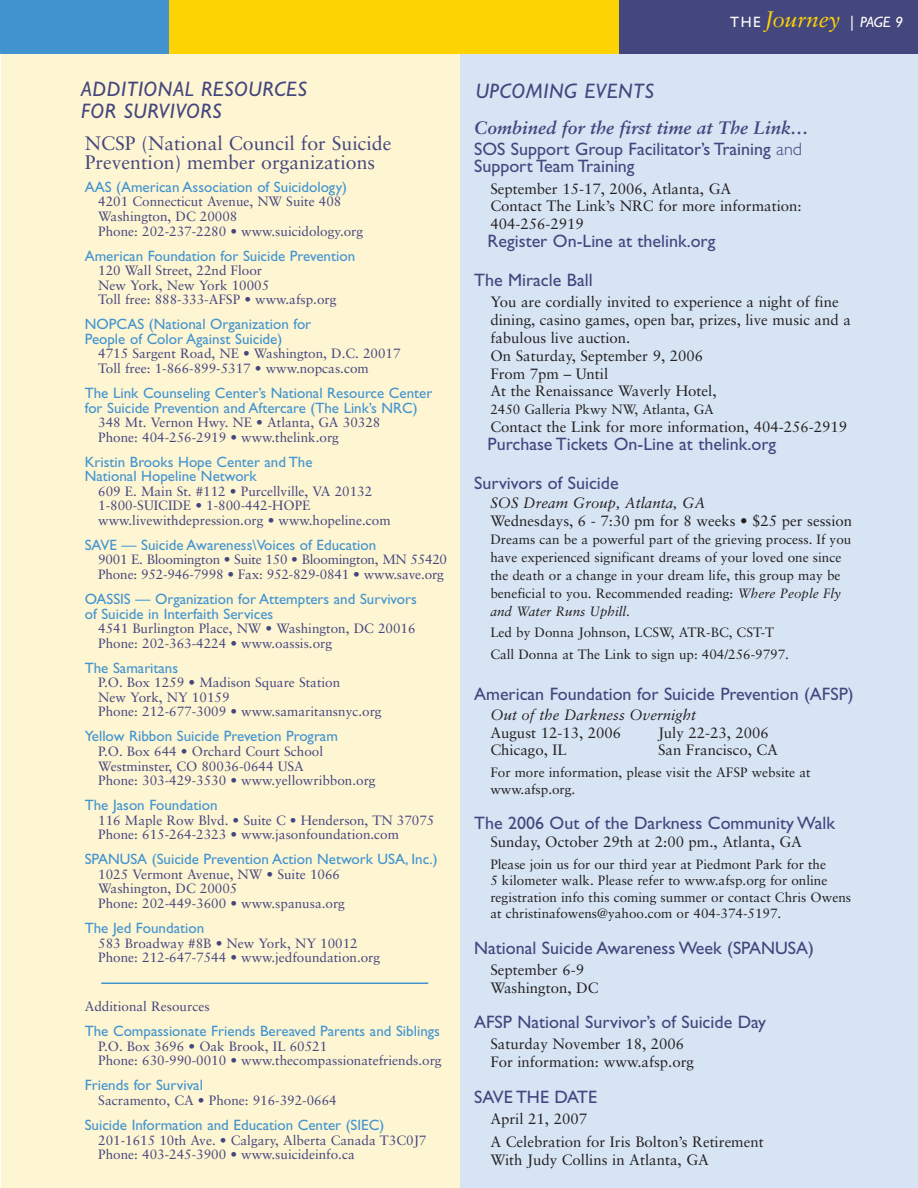
<style>
.page{position:relative;width:918px;height:1188px;background:#fff}
.page>*{position:absolute;margin:0;border:0;box-sizing:border-box;transform-origin:0 0}
.t1{font:italic 22.5px "Sabon";color:#fed304}
.t2{font:italic 21px/22.5px "Gill Sans";letter-spacing:.025em;color:#44467e}
.t3{font:19.5px/19.5px "Sabon";color:#44467e}
.t4{font:18px/39px "Gill Sans";color:#44467e}
.t5{font:italic 700 18px "Sabon";color:#44467e}
.t6{font:15px/14.5px "Gill Sans";color:#4194d0}
.t7{font:15px/17.9px "Sabon";color:#231f20}
.t8{font:italic 15px "Sabon";color:#231f20}
.t9{font:13.5px/14.5px "Sabon";color:#44467e}
.t10{font:13.5px/17.9px "Sabon";color:#231f20}
.s1{font-family:"Gill Sans";font-style:normal;font-size:15px;color:#fff}
.s2{font-family:"Gill Sans";font-size:15px;color:#fff}
.s3{font-weight:300}
.s4{font-style:italic}
</style>
<div class="page">
<div style="left:457px;top:48px;width:461px;height:1140px;background:#d6e4f4"></div>
<div style="left:1px;top:34px;width:459px;height:1154px;background:#fef5d2"></div>
<div style="left:1px;top:0;width:917px;height:54px;background:#44467e"></div>
<div style="left:0;top:0;width:180px;height:54px;background:#4194d0"></div>
<div style="left:169px;top:0;width:450px;height:54px;background:#fed304"></div>
<hr style="left:101px;top:982px;width:327px;height:2px;background:#4194d0">
<h1 class="t1" style="left:730px;top:10px;width:174px"><span class="s1">THE</span> Journey <span class="s1">|</span> <span class="s2">PAGE 9</span></h1>
<h2 class="t2" style="left:81px;top:80px;width:228px">ADDITIONAL RESOURCES<br>FOR SURVIVORS</h2>
<h2 class="t2" style="left:476px;top:81px;width:180px">UPCOMING EVENTS</h2>
<h3 class="t5" style="left:474px;top:120px;width:336px">Combined for the first time at The Link…</h3>
<h3 class="t4" style="left:474px;top:141px;width:329px;line-height:17.9px">SOS Support Group Facilitator’s Training <span class="s3">and<br></span>Support Team Training</h3>
<p class="t7" style="left:490px;top:181px;width:313px">September 15-17, 2006, Atlanta, GA<br>Contact The Link’s NRC for more information:<br>404-256-2919</p>
<h3 class="t4" style="left:474px;top:223px;width:243px;text-indent:14px">Register On-Line at thelink.org<br>The Miracle Ball</h3>
<p class="t7" style="left:490px;top:294px;width:362px">You are cordially invited to experience a night of fine dining, casino games, open bar, prizes, live music and a fabulous live auction.<br>On Saturday, September 9, 2006<br>From 7pm – Until<br>At the Renaissance Waverly Hotel,</p>
<p class="t10" style="left:490px;top:402px;width:225px">2450 Galleria Pkwy NW, Atlanta, GA</p>
<p class="t7" style="left:490px;top:419px;width:358px">Contact the Link for more information, 404-256-2919</p>
<h3 class="t4" style="left:474px;top:426px;width:304px;text-indent:14px">Purchase Tickets On-Line at thelink.org<br>Survivors of Suicide</h3>
<p class="t8" style="left:490px;top:497px;width:217px">SOS Dream Group, Atlanta, GA</p>
<p class="t7" style="left:490px;top:513px;width:363px">Wednesdays, 6 - 7:30 pm for 8 weeks • $25 per session</p>
<p class="t10" style="left:490px;top:532px;width:363px">Dreams can be a powerful part of the grieving process. If you have experienced significant dreams of your loved one since the death or a change in your dream life, this group may be beneficial to you. Recommended reading: <span class="s4">Where People Fly and Water Runs Uphill</span>.</p>
<p class="t10" style="left:490px;top:623px;width:300px;line-height:21.8px">Led by Donna Johnson, LCSW, ATR-BC, CST-T<br>Call Donna at The Link to sign up: 404/256-9797.</p>
<h3 class="t4" style="left:474px;top:676px;width:381px">American Foundation for Suicide Prevention (AFSP)</h3>
<p class="t8" style="left:490px;top:708px;width:207px">Out of the Darkness Overnight</p>
<p class="t7" style="left:490px;top:725px;width:132px">August 12-13, 2006</p>
<p class="t7" style="left:658px;top:725px;width:112px">July 22-23, 2006</p>
<p class="t7" style="left:490px;top:743px;width:78px">Chicago, IL</p>
<p class="t7" style="left:658px;top:743px;width:122px">San Francisco, CA</p>
<p class="t10" style="left:490px;top:765px;width:322px;line-height:16.4px">For more information, please visit the AFSP website at www.afsp.org.</p>
<h3 class="t4" style="left:474px;top:805px;width:363px">The 2006 Out of the Darkness Community Walk</h3>
<p class="t7" style="left:490px;top:834px;width:313px">Sunday, October 29th at 2:00 pm., Atlanta, GA</p>
<p class="t10" style="left:490px;top:857px;width:362px;line-height:16.4px">Please join us for our third year at Piedmont Park for the<br>5 kilometer walk. Please refer to www.afsp.org for online registration info this coming summer or contact Chris Owens at christinafowens@yahoo.com or 404-374-5197.</p>
<h3 class="t4" style="left:474px;top:930px;width:341px">National Suicide Awareness Week (SPANUSA)</h3>
<p class="t7" style="left:490px;top:962px;width:110px">September 6-9<br>Washington, DC</p>
<h3 class="t4" style="left:474px;top:1004px;width:294px">AFSP National Survivor’s of Suicide Day</h3>
<p class="t7" style="left:490px;top:1036px;width:205px">Saturday November 18, 2006<br>For information: www.afsp.org</p>
<h3 class="t4" style="left:474px;top:1079px;width:125px">SAVE THE DATE</h3>
<p class="t7" style="left:490px;top:1108px;width:275px;line-height:23.2px">April 21, 2007<br>A Celebration for Iris Bolton’s Retirement</p>
<p class="t7" style="left:490px;top:1152px;width:220px">With Judy Collins in Atlanta, GA</p>
<h3 class="t3" style="left:85px;top:135px;width:308px">NCSP (National Council for Suicide<br>Prevention) member organizations</h3>
<p class="t6" style="left:85px;top:181px;width:264px">AAS (American Association of Suicidology)</p>
<p class="t9" style="left:98px;top:196px;width:267px">4201 Connecticut Avenue, NW Suite 408<br>Washington, DC 20008<br>Phone: 202-237-2280 • www.suicidology.org</p>
<p class="t6" style="left:85px;top:250px;width:272px">American Foundation for Suicide Prevention</p>
<p class="t9" style="left:98px;top:264px;width:240px">120 Wall Street, 22nd Floor<br>New York, New York 10005<br>Toll free: 888-333-AFSP • www.afsp.org</p>
<p class="t6" style="left:85px;top:318px;width:228px">NOPCAS (National Organization for<br>People of Color Against Suicide)</p>
<p class="t9" style="left:98px;top:348px;width:304px">4715 Sargent Road, NE • Washington, D.C. 20017<br>Toll free: 1-866-899-5317 • www.nopcas.com</p>
<p class="t6" style="left:85px;top:387px;width:349px">The Link Counseling Center’s National Resource Center for Suicide Prevention and Aftercare (The Link’s NRC)</p>
<p class="t9" style="left:98px;top:416px;width:284px">348 Mt. Vernon Hwy. NE • Atlanta, GA 30328<br>Phone: 404-256-2919 • www.thelink.org</p>
<p class="t6" style="left:85px;top:456px;width:229px">Kristin Brooks Hope Center and The<br>National Hopeline Network</p>
<p class="t9" style="left:98px;top:485px;width:294px">609 E. Main St. #112 • Purcellville, VA 20132<br>1-800-SUICIDE • 1-800-442-HOPE www.livewithdepression.org • www.hopeline.com</p>
<p class="t6" style="left:85px;top:539px;width:293px">SAVE — Suicide Awareness\Voices of Education</p>
<p class="t9" style="left:98px;top:554px;width:350px">9001 E. Bloomington • Suite 150 • Bloomington, MN 55420<br>Phone: 952-946-7998 • Fax: 952-829-0841 • www.save.org</p>
<p class="t6" style="left:85px;top:593px;width:334px">OASSIS — Organization for Attempters and Survivors of Suicide in Interfaith Services</p>
<p class="t9" style="left:98px;top:622px;width:319px">4541 Burlington Place, NW • Washington, DC 20016<br>Phone: 202-363-4224 • www.oassis.org</p>
<p class="t6" style="left:85px;top:662px;width:95px">The Samaritans</p>
<p class="t9" style="left:98px;top:676px;width:285px">P.O. Box 1259 • Madison Square Station<br>New York, NY 10159<br>Phone: 212-677-3009 • www.samaritansnyc.org</p>
<p class="t6" style="left:85px;top:731px;width:255px">Yellow Ribbon Suicide Prevetion Program</p>
<p class="t9" style="left:98px;top:745px;width:279px">P.O. Box 644 • Orchard Court School<br>Westminster, CO 80036-0644 USA<br>Phone: 303-429-3530 • www.yellowribbon.org</p>
<p class="t6" style="left:85px;top:799px;width:134px">The Jason Foundation</p>
<p class="t9" style="left:98px;top:814px;width:338px">116 Maple Row Blvd. • Suite C • Henderson, TN 37075<br>Phone: 615-264-2323 • www.jasonfoundation.com</p>
<p class="t6" style="left:85px;top:853px;width:354px">SPANUSA (Suicide Prevention Action Network USA, Inc.)</p>
<p class="t9" style="left:98px;top:868px;width:248px">1025 Vermont Avenue, NW • Suite 1066<br>Washington, DC 20005<br>Phone: 202-449-3600 • www.spanusa.org</p>
<p class="t6" style="left:85px;top:922px;width:121px">The Jed Foundation</p>
<p class="t9" style="left:98px;top:937px;width:284px">583 Broadway #8B • New York, NY 10012<br>Phone: 212-647-7544 • www.jedfoundation.org</p>
<p class="t9" style="left:85px;top:1000px;width:126px">Additional Resources</p>
<p class="t6" style="left:85px;top:1025px;width:357px">The Compassionate Friends Bereaved Parents and Siblings</p>
<p class="t9" style="left:98px;top:1040px;width:345px">P.O. Box 3696 • Oak Brook, IL 60521<br>Phone: 630-990-0010 • www.thecompassionatefriends.org</p>
<p class="t6" style="left:85px;top:1079px;width:120px">Friends for Survival</p>
<p class="t9" style="left:98px;top:1094px;width:240px">Sacramento, CA • Phone: 916-392-0664</p>
<p class="t6" style="left:85px;top:1119px;width:301px">Suicide Information and Education Center (SIEC)</p>
<p class="t9" style="left:98px;top:1134px;width:330px">201-1615 10th Ave. • Calgary, Alberta Canada T3C0J7<br>Phone: 403-245-3900 • www.suicideinfo.ca</p>
</div>
